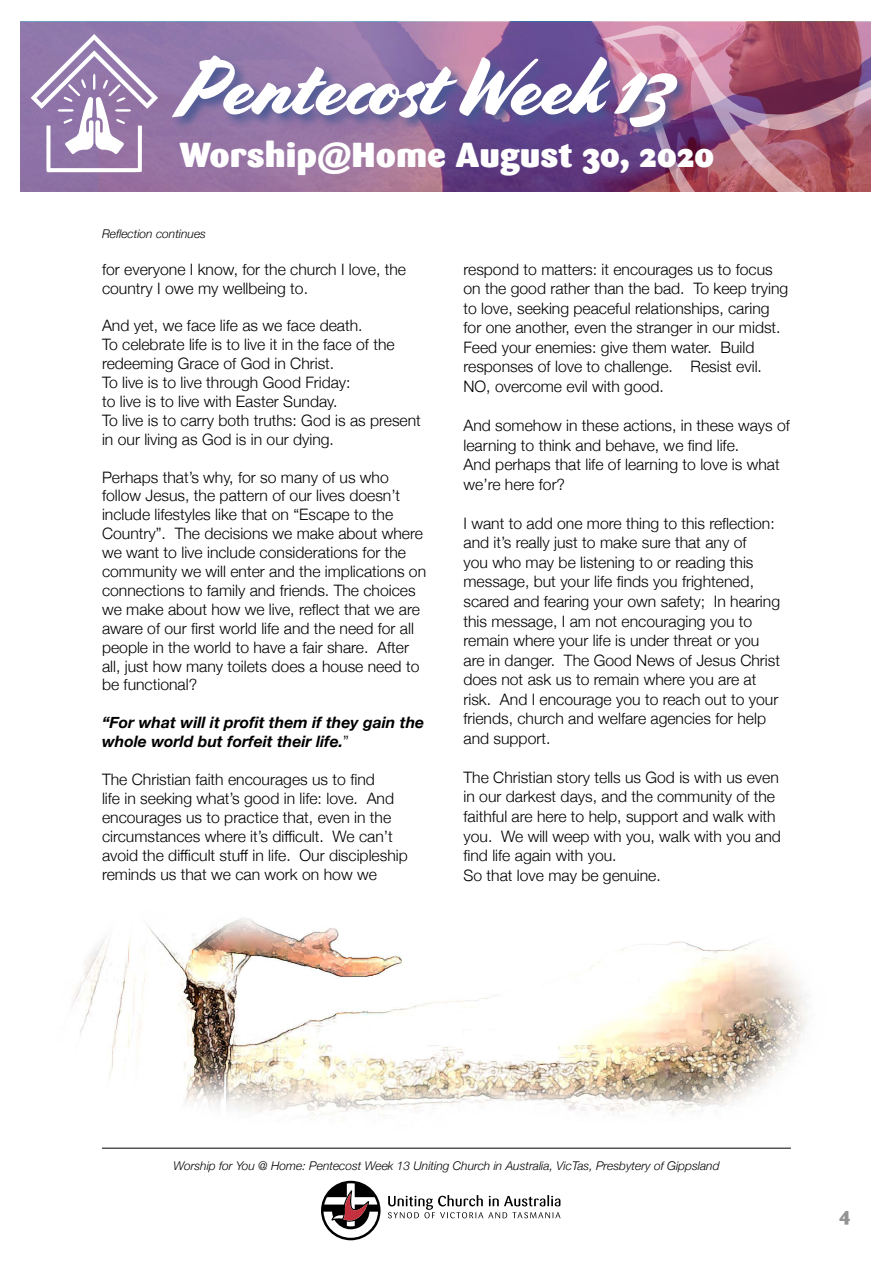
<style>
.page{position:relative;width:893px;height:1263px;background:#fff}
.page>*{position:absolute;margin:0;border:0;box-sizing:border-box;transform-origin:0 0}
.t1{font:81px "Cortado";letter-spacing:-.01em;color:#fff}
.t2{font:900 34.5px "Sari";color:#fff}
.t3{font:900 19.5px "Sari";color:#939393}
.t4{font:300 15.75px/19.5px "Helvetica Neue";color:#000}
.t5{font:italic 700 15.75px/18.9px "Helvetica Neue";color:#000}
.t6{font:italic 300 12px "Helvetica Neue";color:#000}
.s1{font-weight:300;font-style:normal}
</style>
<div class="page">
<img style="left:71px;top:918px;width:740px;height:198px">
<svg style="left:388px;top:1195px;width:172px;height:23px"></svg>
<svg style="left:321px;top:1181px;width:60px;height:59px"></svg>
<hr style="left:102px;top:1148px;width:689px;height:1px;background:#000">
<img style="left:20px;top:22px;width:581px;height:170px">
<svg style="left:31px;top:34px;width:127px;height:138px"></svg>
<svg style="left:601px;top:21px;width:270px;height:171px;background:#a25d79"></svg>
<div style="left:171px;top:53px;width:520px;height:88px;background:#465792;opacity:.91"></div>
<h1 class="t1" style="left:179px;top:40px;width:495px">Pentecost Week 13</h1>
<h2 class="t2" style="left:179px;top:134px;width:536px">Worship@Home August 30, 2020</h2>
<p class="t6" style="left:102px;top:224px;width:106px">Reflection continues</p>
<p class="t4" style="left:102px;top:258px;width:306px;line-height:18.9px">for everyone I know, for the church I love, the country I owe my wellbeing to.</p>
<p class="t4" style="left:102px;top:315px;width:320px;line-height:18.9px">And yet, we face life as we face death.<br>To celebrate life is to live it in the face of the redeeming Grace of God in Christ.<br>To live is to live through Good Friday:<br>to live is to live with Easter Sunday.<br>To live is to carry both truths: God is as present in our living as God is in our dying.</p>
<p class="t4" style="left:102px;top:466px;width:326px;line-height:18.9px">Perhaps that’s why, for so many of us who follow Jesus, the pattern of our lives doesn’t include lifestyles like that on “Escape to the Country”. The decisions we make about where we want to live include considerations for the community we will enter and the implications on connections to family and friends. The choices we make about how we live, reflect that we are aware of our first world life and the need for all people in the world to have a fair share. After all, just how many toilets does a house need to be functional?</p>
<p class="t5" style="left:102px;top:714px;width:324px">“For what will it profit them if they gain the whole world but forfeit their life.<span class="s1">”</span></p>
<p class="t4" style="left:102px;top:769px;width:307px;line-height:18.9px">The Christian faith encourages us to find<br>life in seeking what’s good in life: love. And encourages us to practice that, even in the circumstances where it’s difficult. We can’t avoid the difficult stuff in life. Our discipleship reminds us that we can work on how we</p>
<p class="t4" style="left:463px;top:258px;width:326px">respond to matters: it encourages us to focus on the good rather than the bad. To keep trying to love, seeking peaceful relationships, caring for one another, even the stranger in our midst.<br>Feed your enemies: give them water. Build responses of love to challenge. Resist evil.<br>NO, overcome evil with good.</p>
<p class="t4" style="left:463px;top:414px;width:328px">And somehow in these actions, in these ways of learning to think and behave, we find life.<br>And perhaps that life of learning to love is what we’re here for?</p>
<p class="t4" style="left:463px;top:512px;width:318px">I want to add one more thing to this reflection: and it’s really just to make sure that any of<br>you who may be listening to or reading this message, but your life finds you frightened, scared and fearing your own safety; In hearing this message, I am not encouraging you to remain where your life is under threat or you are in danger. The Good News of Jesus Christ does not ask us to remain where you are at risk. And I encourage you to reach out to your friends, church and welfare agencies for help and support.</p>
<p class="t4" style="left:463px;top:766px;width:319px">The Christian story tells us God is with us even in our darkest days, and the community of the faithful are here to help, support and walk with you. We will weep with you, walk with you and find life again with you.<br>So that love may be genuine.</p>
<p class="t6" style="left:173px;top:1156px;width:548px">Worship for You @ Home: Pentecost Week 13 Uniting Church in Australia, VicTas, Presbytery of Gippsland</p>
<p class="t3" style="left:839px;top:1202px;width:13px">4</p>
</div>
